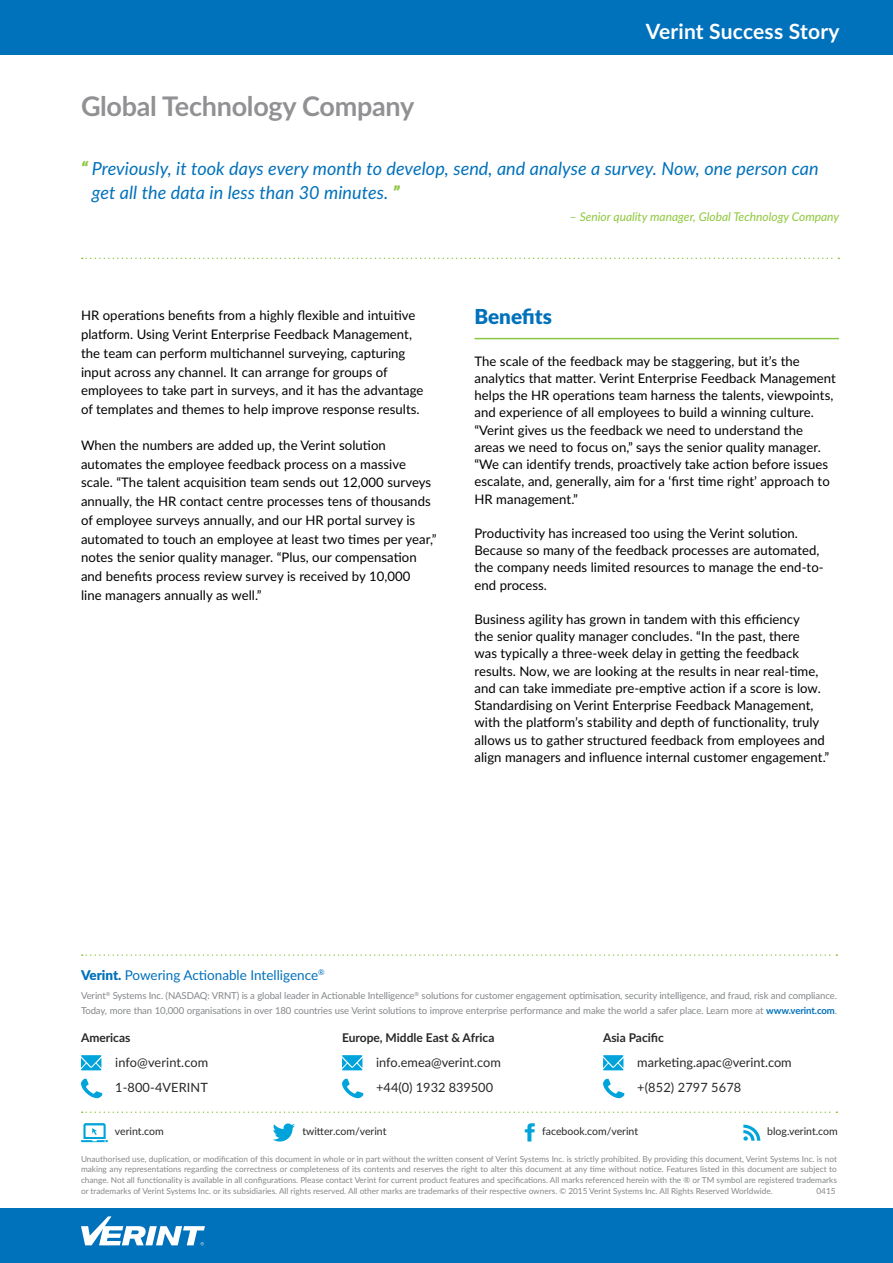
<style>
.page{position:relative;width:893px;height:1263px;background:#fff}
.page>*{position:absolute;margin:0;border:0;box-sizing:border-box;transform-origin:0 0}
.t1{font:700 27px "Lato";letter-spacing:-.01em;color:#919194}
.t2{font:700 21px "Lato";letter-spacing:.01em;color:#fff}
.t3{font:900 20.7px "Lato";color:#0071bb}
.t4{font:italic 18px/24px "Lato";letter-spacing:.005em;color:#0071bb}
.t5{font:13.5px "Lato";color:#0071bb}
.t6{font:13.2px/17.2px "Lato";letter-spacing:.005em;color:#000}
.t7{font:12.75px/25.5px "Lato";color:#282829}
.t8{font:italic 12px "Lato";color:#8fc73e}
.t9{font:700 12px "Lato";color:#282829}
.t10{font:10.5px "Lato";color:#282829}
.t11{font:9.6px/15px "Lato";letter-spacing:-.01em;color:#85878a}
.t12{font:8.25px/10.6px "Lato";color:#85878a;text-align:justify}
.s1{font-weight:900;color:#8cc63e}
.s2{font-weight:900}
.s3{font-weight:700;color:#0071bb}
</style>
<div class="page">
<div style="left:0;top:0;width:893px;height:54px;background:#0071bb"></div>
<div style="left:0;top:1209px;width:893px;height:54px;background:#0071bb"></div>
<svg style="left:81px;top:1079px;width:21px;height:19px"></svg>
<svg style="left:81px;top:1055px;width:20px;height:15px"></svg>
<svg style="left:82px;top:954px;width:755px;height:2px"></svg>
<svg style="left:82px;top:1111px;width:755px;height:2px"></svg>
<svg style="left:342px;top:1079px;width:21px;height:19px"></svg>
<svg style="left:342px;top:1055px;width:20px;height:15px"></svg>
<svg style="left:603px;top:1079px;width:21px;height:19px"></svg>
<svg style="left:603px;top:1055px;width:20px;height:15px"></svg>
<svg style="left:81px;top:1123px;width:27px;height:19px"></svg>
<svg style="left:273px;top:1123px;width:22px;height:18px"></svg>
<svg style="left:525px;top:1123px;width:10px;height:18px"></svg>
<svg style="left:743px;top:1124px;width:17px;height:17px"></svg>
<hr style="left:474px;top:338px;width:365px;height:1px;background:#8cc63e">
<svg style="left:82px;top:258px;width:757px;height:1px"></svg>
<svg style="left:81px;top:1216px;width:124px;height:29px"></svg>
<h1 class="t1" style="left:81px;top:96px;width:335px">Global Technology Company</h1>
<h2 class="t2" style="left:646px;top:16px;width:195px">Verint Success Story</h2>
<h3 class="t4" style="left:92px;top:158px;width:728px;text-indent:-11px"><span class="s1">“</span> Previously, it took days every month to develop, send, and analyse a survey. Now, one person can get all the data in less than 30 minutes. <span class="s1">”</span></h3>
<p class="t8" style="left:570px;top:213px;width:271px">– Senior quality manager, Global Technology Company</p>
<p class="t6" style="left:81px;top:306px;width:344px;line-height:18.8px">HR operations benefits from a highly flexible and intuitive platform. Using Verint Enterprise Feedback Management, the team can perform multichannel surveying, capturing input across any channel. It can arrange for groups of employees to take part in surveys, and it has the advantage of templates and themes to help improve response results.</p>
<p class="t6" style="left:81px;top:435px;width:357px;line-height:18.8px">When the numbers are added up, the Verint solution automates the employee feedback process on a massive scale. “The talent acquisition team sends out 12,000 surveys annually, the HR contact centre processes tens of thousands of employee surveys annually, and our HR portal survey is automated to touch an employee at least two times per year,” notes the senior quality manager. “Plus, our compensation and benefits process review survey is received by 10,000<br>line managers annually as well.”</p>
<h3 class="t3" style="left:474px;top:301px;width:79px">Benefits</h3>
<p class="t6" style="left:474px;top:352px;width:363px">The scale of the feedback may be staggering, but it’s the analytics that matter. Verint Enterprise Feedback Management helps the HR operations team harness the talents, viewpoints, and experience of all employees to build a winning culture. “Verint gives us the feedback we need to understand the areas we need to focus on,” says the senior quality manager. “We can identify trends, proactively take action before issues escalate, and, generally, aim for a ‘first time right’ approach to HR management.”</p>
<p class="t6" style="left:474px;top:524px;width:351px">Productivity has increased too using the Verint solution.<br>Because so many of the feedback processes are automated, the company needs limited resources to manage the end-to&shy;end process.</p>
<p class="t6" style="left:474px;top:610px;width:356px">Business agility has grown in tandem with this efficiency<br>the senior quality manager concludes. “In the past, there<br>was typically a three-week delay in getting the feedback results. Now, we are looking at the results in near real-time, and can take immediate pre-emptive action if a score is low.<br>Standardising on Verint Enterprise Feedback Management, with the platform’s stability and depth of functionality, truly allows us to gather structured feedback from employees and align managers and influence internal customer engagement.”</p>
<p class="t5" style="left:81px;top:965px;width:245px"><span class="s2">Verint.</span> Powering Actionable Intelligence<sup>®</sup></p>
<p class="t11" style="left:81px;top:989px;width:757px">Verint<sup>®</sup> Systems Inc. (NASDAQ: VRNT) is a global leader in Actionable Intelligence<sup>®</sup> solutions for customer engagement optimisation, security intelligence, and fraud, risk and compliance.<br>Today, more than 10,000 organisations in over 180 countries use Verint solutions to improve enterprise performance and make the world a safer place. Learn more at <span class="s3">www.verint.com</span>.</p>
<p class="t9" style="left:81px;top:1028px;width:51px">Americas</p>
<p class="t9" style="left:342px;top:1028px;width:154px">Europe, Middle East &amp; Africa</p>
<p class="t9" style="left:603px;top:1028px;width:62px">Asia Pacific</p>
<p class="t7" style="left:115px;top:1050px;width:95px">info@verint.com<br>1-800-4VERINT</p>
<p class="t7" style="left:376px;top:1050px;width:126px">info.emea@verint.com +44(0) 1932 839500</p>
<p class="t7" style="left:637px;top:1049px;width:156px">marketing.apac@verint.com +(852) 2797 5678</p>
<p class="t10" style="left:115px;top:1127px;width:50px">verint.com</p>
<p class="t10" style="left:302px;top:1124px;width:86px">twitter.com/verint</p>
<p class="t10" style="left:542px;top:1124px;width:97px">facebook.com/verint</p>
<p class="t10" style="left:767px;top:1127px;width:72px">blog.verint.com</p>
<p class="t12" style="left:81px;top:1153px;width:757px">Unauthorised use, duplication, or modification of this document in whole or in part without the written consent of Verint Systems Inc. is strictly prohibited. By providing this document, Verint Systems Inc. is not making any representations regarding the correctness or completeness of its contents and reserves the right to alter this document at any time without notice. Features listed in this document are subject to change. Not all functionality is available in all configurations. Please contact Verint for current product features and specifications. All marks referenced herein with the ® or TM symbol are registered trademarks or trademarks of Verint Systems Inc. or its subsidiaries. All rights reserved. All other marks are trademarks of their respective owners. © 2015 Verint Systems Inc. All Rights Reserved Worldwide.</p>
<p class="t12" style="left:816px;top:1185px;width:21px">0415</p>
</div>
